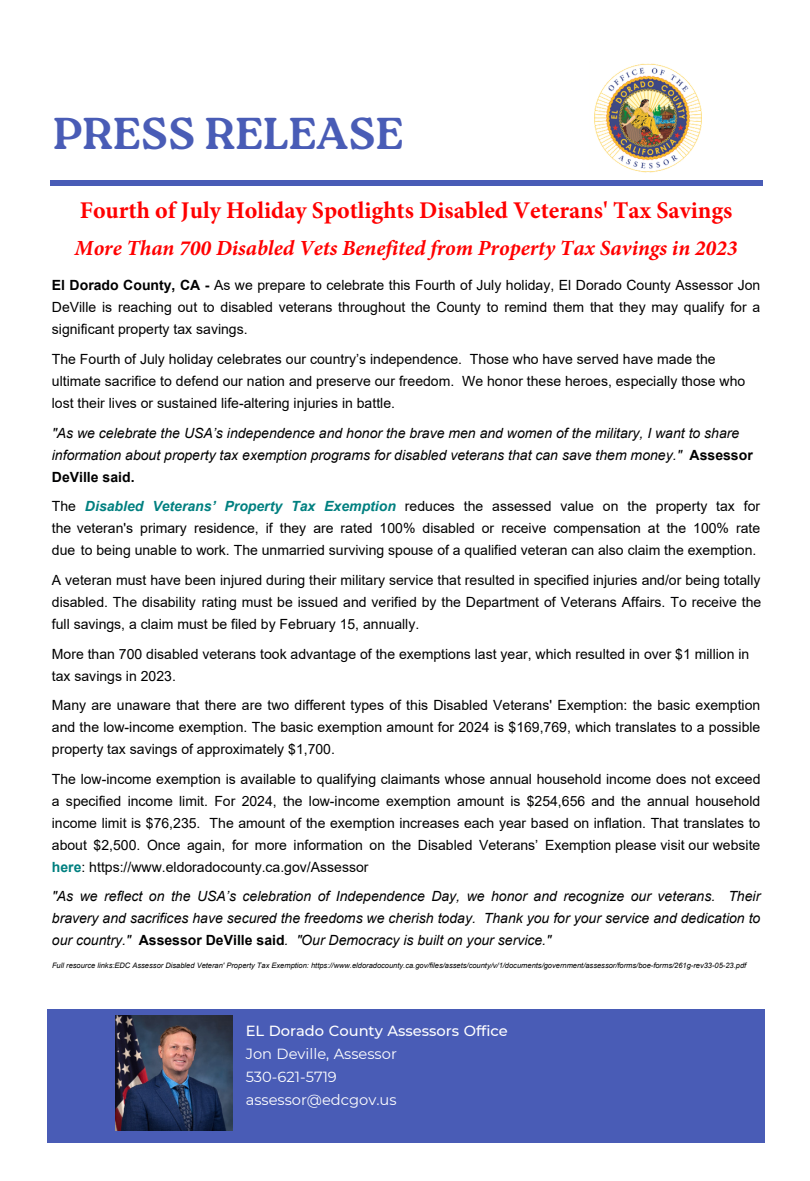
<style>
.page{position:relative;width:810px;height:1181px;background:#fff}
.page>*{position:absolute;margin:0;border:0;box-sizing:border-box;transform-origin:0 0}
.t1{font:700 44.55px "Roca One";color:#495cb6}
.t2{font:700 24px "Minion Pro";color:#f00}
.t3{font:italic 700 21.6px "Minion Pro";color:#f00}
.t4{font:14.7px/23px "Montserrat";color:#fff}
.t5{font:14.1px/22px "Arial";color:#000001;text-align:justify}
.t6{font:italic 14.1px/22px "Arial";color:#000001}
.t7{font:italic 7.5px "Arial";color:#000001}
.s1{font-weight:700}
.s2{font-weight:700;font-style:normal}
.s3{font-weight:700;font-style:italic;color:#008080}
.s4{font-weight:700;color:#008080}
.s5{font-weight:500}
</style>
<div class="page">
<img style="left:594px;top:63px;width:108px;height:110px">
<div style="left:47px;top:1009px;width:717px;height:133px;background:#495cb6"></div>
<img style="left:116px;top:1015px;width:116px;height:115px">
<div style="left:50px;top:180px;width:712px;height:5px;background:#495cb6"></div>
<p class="t1" style="left:53px;top:107px;width:352px">PRESS RELEASE</p>
<p class="t2" style="left:80px;top:194px;width:654px">Fourth of July Holiday Spotlights Disabled Veterans' Tax Savings</p>
<p class="t3" style="left:75px;top:232px;width:665px">More Than 700 Disabled Vets Benefited from Property Tax Savings in 2023</p>
<p class="t5" style="left:52px;top:274px;width:710px"><span class="s1">El Dorado County, CA -</span> As we prepare to celebrate this Fourth of July holiday, El Dorado County Assessor Jon DeVille is reaching out to disabled veterans throughout the County to remind them that they may qualify for a significant property tax savings.</p>
<p class="t5" style="left:52px;top:348px;width:695px;text-align:left">The Fourth of July holiday celebrates our country’s independence. Those who have served have made the ultimate sacrifice to defend our nation and preserve our freedom. We honor these heroes, especially those who lost their lives or sustained life-altering injuries in battle.</p>
<p class="t6" style="left:52px;top:422px;width:702px">"As we celebrate the USA’s independence and honor the brave men and women of the military, I want to share information about property tax exemption programs for disabled veterans that can save them money." <span class="s2">Assessor<br>DeVille said.</span></p>
<p class="t5" style="left:52px;top:495px;width:710px">The <span class="s3">Disabled Veterans’ Property Tax Exemption</span> reduces the assessed value on the property tax for the veteran's primary residence, if they are rated 100% disabled or receive compensation at the 100% rate due to being unable to work. The unmarried surviving spouse of a qualified veteran can also claim the exemption.</p>
<p class="t5" style="left:52px;top:569px;width:711px">A veteran must have been injured during their military service that resulted in specified injuries and/or being totally disabled. The disability rating must be issued and verified by the Department of Veterans Affairs. To receive the full savings, a claim must be filed by February 15, annually.</p>
<p class="t5" style="left:52px;top:642px;width:699px">More than 700 disabled veterans took advantage of the exemptions last year, which resulted in over $1 million in tax savings in 2023.</p>
<p class="t5" style="left:52px;top:694px;width:710px">Many are unaware that there are two different types of this Disabled Veterans' Exemption: the basic exemption and the low-income exemption. The basic exemption amount for 2024 is $169,769, which translates to a possible property tax savings of approximately $1,700.</p>
<p class="t5" style="left:52px;top:767px;width:710px">The low-income exemption is available to qualifying claimants whose annual household income does not exceed a specified income limit. For 2024, the low-income exemption amount is $254,656 and the annual household income limit is $76,235. The amount of the exemption increases each year based on inflation. That translates to about $2,500. Once again, for more information on the Disabled Veterans’ Exemption please visit our website <span class="s4">here</span>: https://www.eldoradocounty.ca.gov/Assessor</p>
<p class="t6" style="left:52px;top:885px;width:710px;text-align:justify">"As we reflect on the USA’s celebration of Independence Day, we honor and recognize our veterans. Their bravery and sacrifices have secured the freedoms we cherish today. Thank you for your service and dedication to our country." <span class="s2">Assessor DeVille said</span>. "Our Democracy is built on your service."</p>
<p class="t7" style="left:52px;top:960px;width:696px">Full resource links:EDC Assessor Disabled Veteran' Property Tax Exemption: https://www.eldoradocounty.ca.gov/files/assets/county/v/1/documents/government/assessor/forms/boe-forms/261g-rev33-05-23.pdf</p>
<p class="t4" style="left:246px;top:1019px;width:264px"><span class="s5">EL Dorado County Assessors Office<br></span>Jon Deville, Assessor<br>530-621-5719<br>assessor@edcgov.us</p>
</div>
